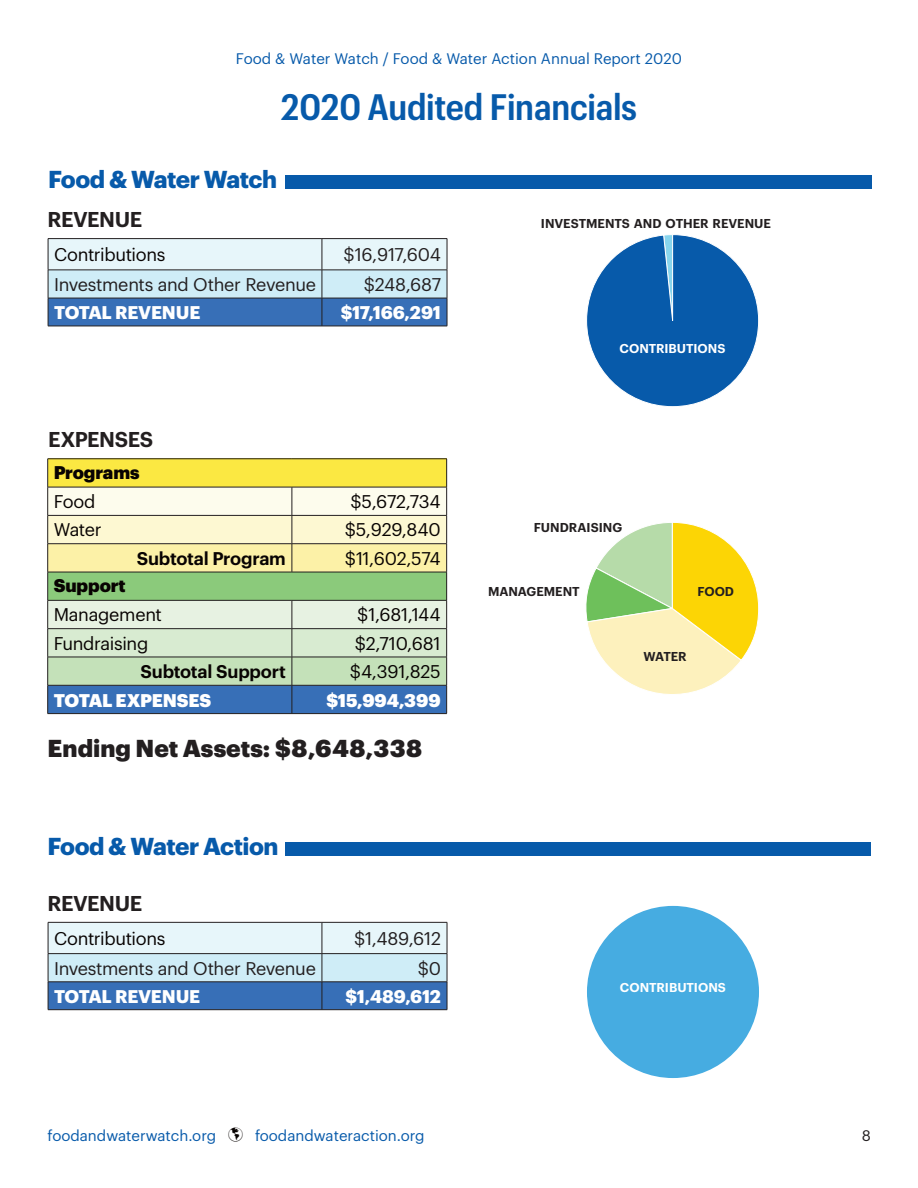
<style>
.page{position:relative;width:918px;height:1188px;background:#fff}
.page>*{position:absolute;margin:0;border:0;box-sizing:border-box;transform-origin:0 0}
.t1{font:600 36px "Graphik Compact";letter-spacing:-.005em;color:#075aaa}
.t2{font:700 24px "Graphik";letter-spacing:-.025em;color:#075aaa}
.t3{font:900 24px "Graphik";letter-spacing:.005em;color:#231f20}
.t4{font:600 21px "Graphik";letter-spacing:-.025em;color:#231f20}
.t5{font:18px "Graphik";letter-spacing:-.015em;color:#080302}
.t6{font:18px "Graphik";letter-spacing:-.015em;color:#231f20}
.t7{font:700 18px "Graphik";letter-spacing:-.015em;color:#fff}
.t8{font:600 18px "Graphik";letter-spacing:-.01em;color:#080302}
.t9{font:900 18px "Graphik";letter-spacing:-.005em;color:#fff}
.t10{font:900 18px "Graphik";letter-spacing:-.005em;color:#080302}
.t11{font:15px "Graphik";color:#075aaa}
.t12{font:15px "Graphik";color:#231f20}
.t13{font:600 12.6px "Graphik";letter-spacing:-.005em;color:#231f20}
.t14{font:600 12.6px "Graphik";color:#fff}
.s1{color:#080302}
</style>
<div class="page">
<svg style="left:47px;top:459px;width:400px;height:255px;background:#bfcda7"></svg>
<hr style="left:48px;top:713px;width:399px;height:1px;background:#231f20">
<hr style="left:48px;top:238px;width:274px;height:1px;background:#231f20">
<hr style="left:322px;top:238px;width:125px;height:1px;background:#231f20">
<svg style="left:48px;top:239px;width:400px;height:87px;background:#a1c1db"></svg>
<hr style="left:48px;top:326px;width:399px;height:1px;background:#231f20">
<div style="left:285px;top:175px;width:587px;height:13px;background:#075aaa"></div>
<div style="left:285px;top:842px;width:586px;height:13px;background:#075aaa"></div>
<svg style="left:586px;top:234px;width:173px;height:173px"></svg>
<svg style="left:586px;top:522px;width:173px;height:172px"></svg>
<svg style="left:48px;top:922px;width:400px;height:88px;background:#a1c0db"></svg>
<hr style="left:48px;top:1009px;width:399px;height:1px;background:#231f20">
<div style="left:587px;top:906px;width:172px;height:172px;background:#46ace1;border-radius:50%"></div>
<p class="t11" style="left:236px;top:52px;width:447px">Food &amp; Water Watch / Food &amp; Water Action Annual Report 2020</p>
<h1 class="t1" style="left:281px;top:92px;width:358px">2020 Audited Financials</h1>
<h2 class="t2" style="left:48px;top:166px;width:230px">Food &amp; Water Watch</h2>
<p class="t4" style="left:48px;top:211px;width:96px">REVENUE</p>
<p class="t5" style="left:54px;top:247px;width:113px">Contributions</p>
<p class="t6" style="left:344px;top:247px;width:99px">$16,917,604</p>
<p class="t6" style="left:54px;top:277px;width:263px">Investments and Other Revenue</p>
<p class="t6" style="left:364px;top:277px;width:79px">$248,687</p>
<p class="t7" style="left:54px;top:302px;width:148px">TOTAL REVENUE</p>
<p class="t7" style="left:341px;top:302px;width:102px">$17,166,291</p>
<p class="t4" style="left:48px;top:431px;width:107px">EXPENSES</p>
<p class="t10" style="left:54px;top:465px;width:87px">Programs</p>
<p class="t5" style="left:54px;top:494px;width:43px">Food</p>
<p class="t5" style="left:350px;top:494px;width:92px">$5,672,734</p>
<p class="t5" style="left:54px;top:522px;width:49px">Water</p>
<p class="t5" style="left:345px;top:522px;width:97px">$5,929,840</p>
<p class="t8" style="left:137px;top:551px;width:151px">Subtotal Program</p>
<p class="t5" style="left:345px;top:551px;width:97px">$11,602,574</p>
<p class="t10" style="left:54px;top:578px;width:73px">Support</p>
<p class="t5" style="left:54px;top:607px;width:110px">Management</p>
<p class="t5" style="left:357px;top:607px;width:85px">$1,681,144</p>
<p class="t5" style="left:54px;top:636px;width:96px">Fundraising</p>
<p class="t5" style="left:355px;top:636px;width:87px">$2,710,681</p>
<p class="t8" style="left:141px;top:664px;width:147px">Subtotal Support</p>
<p class="t5" style="left:350px;top:664px;width:92px">$4,391,825</p>
<p class="t9" style="left:54px;top:693px;width:159px">TOTAL EXPENSES</p>
<p class="t9" style="left:326px;top:693px;width:116px">$15,994,399</p>
<h2 class="t3" style="left:48px;top:738px;width:376px">Ending Net Assets: $8,648,338</h2>
<h2 class="t2" style="left:48px;top:833px;width:232px">Food &amp; Water Action</h2>
<p class="t4" style="left:48px;top:895px;width:96px">REVENUE</p>
<p class="t5" style="left:54px;top:931px;width:113px">Contributions</p>
<p class="t6" style="left:354px;top:931px;width:88px">$1,489,612</p>
<p class="t6" style="left:54px;top:961px;width:263px">Investments and Other Revenue</p>
<p class="t6" style="left:418px;top:961px;width:25px">$0</p>
<p class="t7" style="left:54px;top:986px;width:148px">TOTAL REVENUE</p>
<p class="t7" style="left:345px;top:986px;width:97px">$1,489,612</p>
<p class="t13" style="left:541px;top:219px;width:232px">INVESTMENTS AND OTHER REVENUE</p>
<p class="t14" style="left:620px;top:344px;width:108px">CONTRIBUTIONS</p>
<p class="t13" style="left:534px;top:523px;width:90px">FUNDRAISING</p>
<p class="t13" style="left:488px;top:587px;width:93px">MANAGEMENT</p>
<p class="t13" style="left:698px;top:587px;width:38px">FOOD</p>
<p class="t13" style="left:644px;top:652px;width:45px">WATER</p>
<p class="t14" style="left:620px;top:983px;width:108px">CONTRIBUTIONS</p>
<p class="t11" style="left:48px;top:1129px;width:379px">foodandwaterwatch.org <span class="s1">→</span> foodandwateraction.org</p>
<p class="t12" style="left:862px;top:1129px;width:11px">8</p>
</div>
